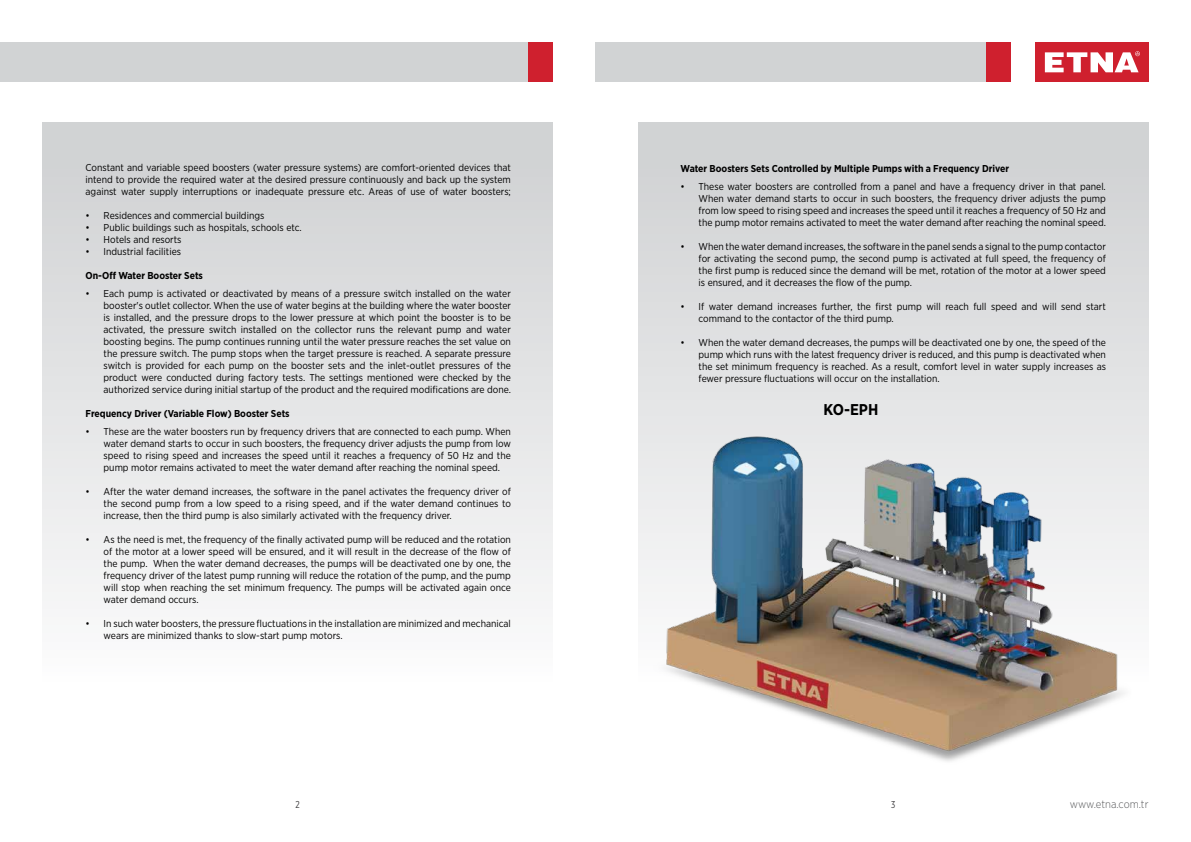
<style>
.page{position:relative;width:1191px;height:842px;background:#fff}
.page>*{position:absolute;margin:0;border:0;box-sizing:border-box;transform-origin:0 0}
.t1{font:700 15.6px "Gotham Narrow";color:#000}
.t2{font:300 11px "Gotham Narrow";color:#58595b}
.t3{font:10px/12px "Gotham Narrow";color:#000;text-align:justify}
.t4{font:700 10px "Gotham Narrow";color:#000}
.t5{font:10px "Gotham X Narrow";color:#414042}
</style>
<div class="page">
<div style="left:595px;top:43px;width:391px;height:39px;background:#d1d3d4"></div>
<div style="left:986px;top:43px;width:25px;height:39px;background:#cf202e"></div>
<div style="left:0;top:43px;width:529px;height:39px;background:#d1d3d4"></div>
<div style="left:529px;top:43px;width:24px;height:39px;background:#cf202e"></div>
<div style="left:1035px;top:43px;width:113px;height:39px;background:#cf202e"></div>
<svg style="left:1044px;top:51px;width:96px;height:21px"></svg>
<div style="left:638px;top:122px;width:510px;height:677px;background:linear-gradient(to bottom,#ced0d2,#fff)"></div>
<div style="left:43px;top:122px;width:510px;height:677px;background:linear-gradient(to bottom,#ced0d2,#fff)"></div>
<img style="left:653px;top:410px;width:479px;height:373px">
<p class="t3" style="left:86px;top:161px;width:427px">Constant and variable speed boosters (water pressure systems) are comfort-oriented devices that intend to provide the required water at the desired pressure continuously and back up the system against water supply interruptions or inadequate pressure etc. Areas of use of water boosters;</p>
<p class="t3" style="left:86px;top:209px;width:180px">• Residences and commercial buildings</p>
<p class="t3" style="left:86px;top:221px;width:218px">• Public buildings such as hospitals, schools etc.</p>
<p class="t3" style="left:86px;top:233px;width:97px">• Hotels and resorts</p>
<p class="t3" style="left:86px;top:245px;width:97px">• Industrial facilities</p>
<p class="t4" style="left:86px;top:269px;width:119px">On-Off Water Booster Sets</p>
<p class="t3" style="left:104px;top:287px;width:409px;text-indent:-18px">• Each pump is activated or deactivated by means of a pressure switch installed on the water booster's outlet collector. When the use of water begins at the building where the water booster is installed, and the pressure drops to the lower pressure at which point the booster is to be activated, the pressure switch installed on the collector runs the relevant pump and water boosting begins. The pump continues running until the water pressure reaches the set value on the pressure switch. The pump stops when the target pressure is reached. A separate pressure switch is provided for each pump on the booster sets and the inlet-outlet pressures of the product were conducted during factory tests. The settings mentioned were checked by the authorized service during initial startup of the product and the required modifications are done.</p>
<p class="t4" style="left:86px;top:407px;width:206px">Frequency Driver (Variable Flow) Booster Sets</p>
<p class="t3" style="left:104px;top:425px;width:409px;text-indent:-18px">• These are the water boosters run by frequency drivers that are connected to each pump. When water demand starts to occur in such boosters, the frequency driver adjusts the pump from low speed to rising speed and increases the speed until it reaches a frequency of 50 Hz and the pump motor remains activated to meet the water demand after reaching the nominal speed.</p>
<p class="t3" style="left:104px;top:485px;width:409px;text-indent:-18px">• After the water demand increases, the software in the panel activates the frequency driver of the second pump from a low speed to a rising speed, and if the water demand continues to increase, then the third pump is also similarly activated with the frequency driver.</p>
<p class="t3" style="left:104px;top:533px;width:409px;text-indent:-18px">• As the need is met, the frequency of the finally activated pump will be reduced and the rotation of the motor at a lower speed will be ensured, and it will result in the decrease of the flow of the pump. When the water demand decreases, the pumps will be deactivated one by one, the frequency driver of the latest pump running will reduce the rotation of the pump, and the pump will stop when reaching the set minimum frequency. The pumps will be activated again once water demand occurs.</p>
<p class="t3" style="left:104px;top:617px;width:409px;text-indent:-18px">• In such water boosters, the pressure fluctuations in the installation are minimized and mechanical wears are minimized thanks to slow-start pump motors.</p>
<p class="t4" style="left:680px;top:162px;width:330px">Water Boosters Sets Controlled by Multiple Pumps with a Frequency Driver</p>
<p class="t3" style="left:698px;top:180px;width:409px;text-indent:-18px">• These water boosters are controlled from a panel and have a frequency driver in that panel.<br>When water demand starts to occur in such boosters, the frequency driver adjusts the pump from low speed to rising speed and increases the speed until it reaches a frequency of 50 Hz and the pump motor remains activated to meet the water demand after reaching the nominal speed.</p>
<p class="t3" style="left:698px;top:240px;width:409px;text-indent:-18px">• When the water demand increases, the software in the panel sends a signal to the pump contactor for activating the second pump, the second pump is activated at full speed, the frequency of the first pump is reduced since the demand will be met, rotation of the motor at a lower speed is ensured, and it decreases the flow of the pump.</p>
<p class="t3" style="left:698px;top:300px;width:409px;text-indent:-18px">• If water demand increases further, the first pump will reach full speed and will send start command to the contactor of the third pump.</p>
<p class="t3" style="left:698px;top:336px;width:409px;text-indent:-18px">• When the water demand decreases, the pumps will be deactivated one by one, the speed of the pump which runs with the latest frequency driver is reduced, and this pump is deactivated when the set minimum frequency is reached. As a result, comfort level in water supply increases as fewer pressure fluctuations will occur on the installation.</p>
<h1 class="t1" style="left:823px;top:399px;width:56px">KO-EPH</h1>
<p class="t5" style="left:295px;top:798px;width:6px">2</p>
<p class="t5" style="left:891px;top:798px;width:6px">3</p>
<p class="t2" style="left:1070px;top:797px;width:80px">www.etna.com.tr</p>
</div>
